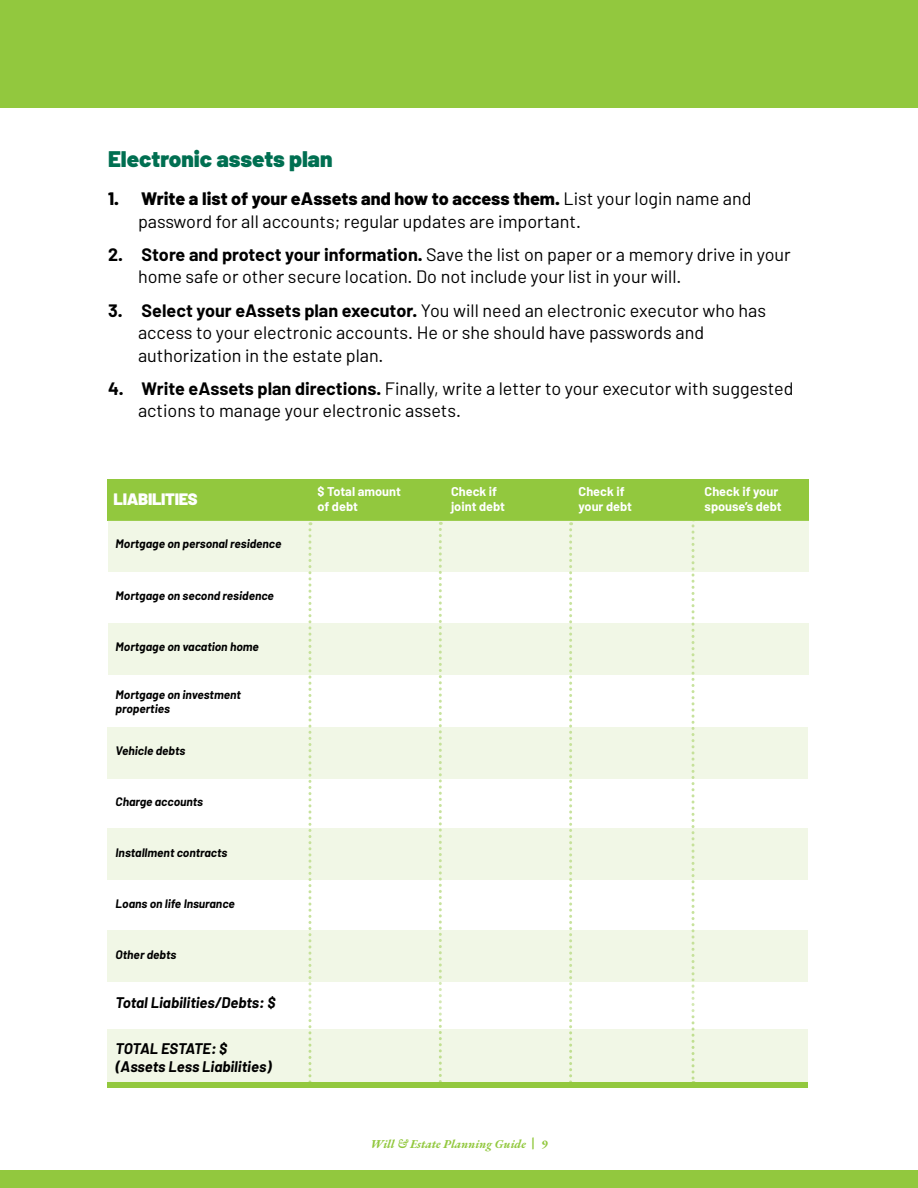
<style>
.page{position:relative;width:918px;height:1188px;background:#fff}
.page>*{position:absolute;margin:0;border:0;box-sizing:border-box;transform-origin:0 0}
.t1{font:900 22.5px "Barlow";color:#006f51}
.t2{font:18px/22.5px "Barlow";color:#000}
.t3{font:900 16.5px "Barlow";letter-spacing:-.02em;color:#fff}
.t4{font:italic 700 15px/18px "Barlow";color:#000}
.t5{font:700 12.75px "Barlow";color:#fff}
.t6{font:italic 700 12px/14.4px "Barlow";color:#000}
.t7{font:italic 700 12px "EB Garamond";color:#92c83e}
.s1{font-weight:800}
.s2{font-weight:700}
.s3{font-weight:800;font-style:normal}
</style>
<div class="page">
<div style="left:108px;top:1030px;width:700px;height:55px;background:#f1f7e6"></div>
<div style="left:0;top:0;width:918px;height:108px;background:#92c83e"></div>
<div style="left:0;top:1171px;width:918px;height:17px;background:#92c83e"></div>
<svg style="left:439px;top:572px;width:3px;height:511px"></svg>
<svg style="left:569px;top:572px;width:3px;height:511px"></svg>
<svg style="left:692px;top:573px;width:3px;height:510px"></svg>
<svg style="left:308px;top:572px;width:3px;height:511px"></svg>
<div style="left:108px;top:480px;width:701px;height:41px;background:#92c83e"></div>
<div style="left:108px;top:520px;width:701px;height:52px;background:#f1f7e6"></div>
<div style="left:108px;top:623px;width:701px;height:51px;background:#f1f7e6"></div>
<div style="left:108px;top:727px;width:700px;height:52px;background:#f1f7e6"></div>
<div style="left:108px;top:828px;width:700px;height:51px;background:#f1f7e6"></div>
<div style="left:108px;top:1083px;width:700px;height:5px;background:#92c83e"></div>
<div style="left:108px;top:982px;width:700px;height:34px;background:#fff"></div>
<div style="left:108px;top:930px;width:700px;height:52px;background:#f1f7e6"></div>
<p class="t1" style="left:108px;top:145px;width:226px">Electronic assets plan</p>
<p class="t2" style="left:138px;top:187px;width:615px;text-indent:-30px"><span class="s1">1. Write a list of your eAssets and how to access them.</span> List your login name and password for all accounts; regular updates are important.</p>
<p class="t2" style="left:138px;top:243px;width:654px;text-indent:-30px"><span class="s2">2. Store and protect your information.</span> Save the list on paper or a memory drive in your home safe or other secure location. Do not include your list in your will.</p>
<p class="t2" style="left:138px;top:298px;width:630px;text-indent:-30px"><span class="s2">3. Select your eAssets plan executor.</span> You will need an electronic executor who has access to your electronic accounts. He or she should have passwords and authorization in the estate plan.</p>
<p class="t2" style="left:138px;top:377px;width:657px;text-indent:-30px"><span class="s2">4. Write eAssets plan directions.</span> Finally, write a letter to your executor with suggested actions to manage your electronic assets.</p>
<p class="t3" style="left:114px;top:489px;width:86px">LIABILITIES</p>
<p class="t6" style="left:116px;top:537px;width:167px">Mortgage on personal residence</p>
<p class="t6" style="left:116px;top:589px;width:160px">Mortgage on second residence</p>
<p class="t6" style="left:116px;top:639px;width:145px">Mortgage on vacation home</p>
<p class="t6" style="left:116px;top:687px;width:127px">Mortgage on investment properties</p>
<p class="t6" style="left:116px;top:743px;width:71px">Vehicle debts</p>
<p class="t6" style="left:116px;top:794px;width:89px">Charge accounts</p>
<p class="t6" style="left:116px;top:846px;width:113px">Installment contracts</p>
<p class="t6" style="left:116px;top:896px;width:121px">Loans on life Insurance</p>
<p class="t6" style="left:116px;top:948px;width:62px">Other debts</p>
<p class="t4" style="left:116px;top:993px;width:161px">Total Liabilities/Debts: $</p>
<p class="t4" style="left:116px;top:1039px;width:157px">TOTAL ESTATE: $ (Assets Less Liabilities)</p>
<p class="t5" style="left:318px;top:484px;width:85px">$ Total amount</p>
<p class="t5" style="left:451px;top:484px;width:48px">Check if</p>
<p class="t5" style="left:579px;top:484px;width:48px">Check if</p>
<p class="t5" style="left:705px;top:484px;width:75px">Check if your</p>
<p class="t5" style="left:318px;top:499px;width:42px">of debt</p>
<p class="t5" style="left:451px;top:499px;width:56px">joint debt</p>
<p class="t5" style="left:579px;top:499px;width:55px">your debt</p>
<p class="t5" style="left:705px;top:499px;width:79px">spouse’s debt</p>
<p class="t7" style="left:371px;top:1136px;width:179px">Will &amp; Estate Planning Guide | <span class="s3">9</span></p>
</div>
